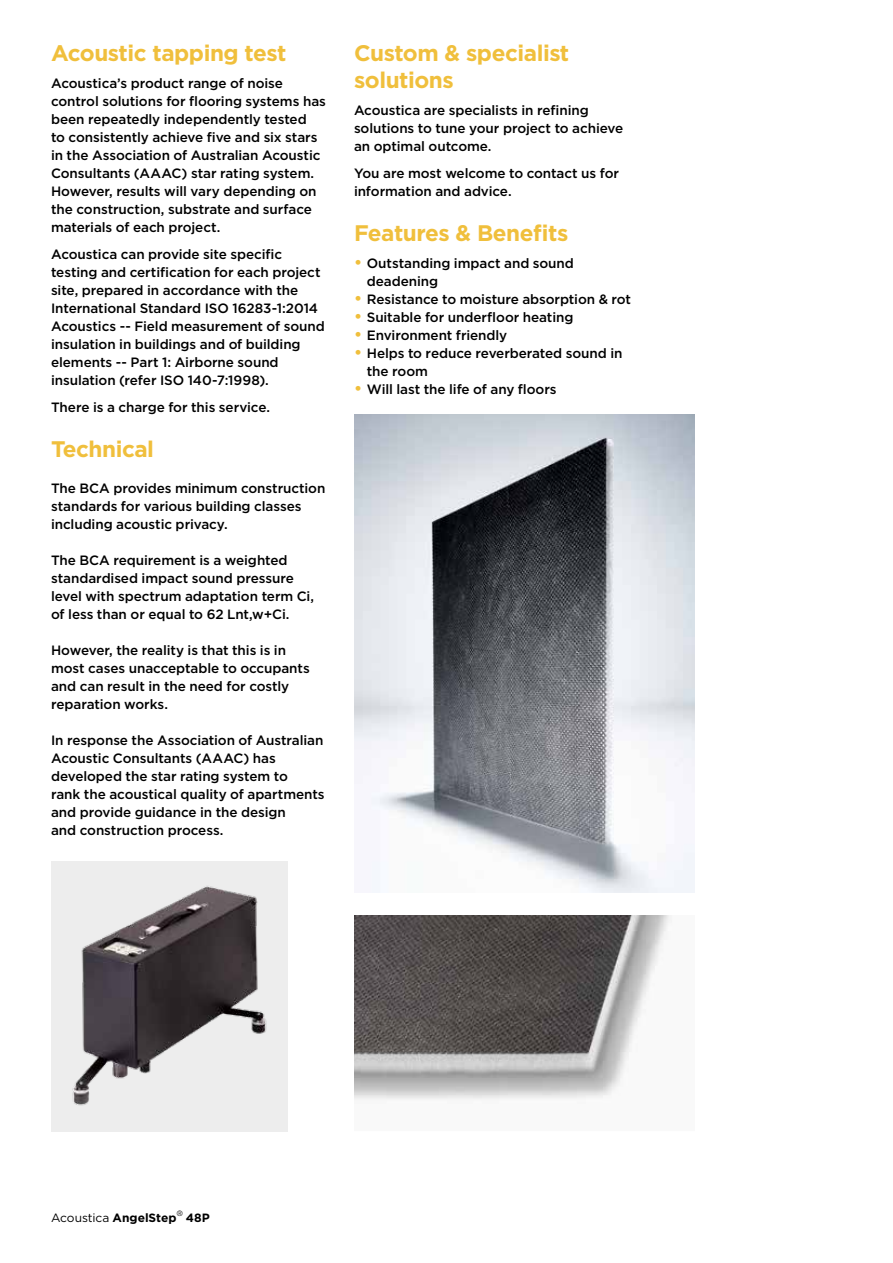
<style>
.page{position:relative;width:893px;height:1263px;background:#fff}
.page>*{position:absolute;margin:0;border:0;box-sizing:border-box;transform-origin:0 0}
.t1{font:700 22.5px/27px "Gotham";letter-spacing:-.02em;color:#f0bf3c}
.t2{font:500 13.5px/18px "Gotham";letter-spacing:-.005em;color:#000}
.t3{font:12px "Gotham";letter-spacing:-.005em;color:#000}
.t4{font:700 12px "Gotham";color:#000}
.t5{font:300 7.5px "Helvetica Neue LT Pro";color:#000}
.s1{font-weight:700;font-size:16.2px;color:#f0bf3c}
.s2{font-weight:700}
</style>
<div class="page">
<img style="left:354px;top:414px;width:340px;height:478px">
<img style="left:354px;top:916px;width:318px;height:184px">
<div style="left:51px;top:861px;width:236px;height:270px;background:#ededed"></div>
<img style="left:72px;top:886px;width:195px;height:220px">
<h1 class="t1" style="left:51px;top:39px;width:237px">Acoustic tapping test</h1>
<p class="t2" style="left:51px;top:74px;width:276px">Acoustica’s product range of noise control solutions for flooring systems has been repeatedly independently tested<br>to consistently achieve five and six stars in the Association of Australian Acoustic Consultants (AAAC) star rating system.<br>However, results will vary depending on the construction, substrate and surface materials of each project.</p>
<p class="t2" style="left:51px;top:245px;width:275px">Acoustica can provide site specific testing and certification for each project site, prepared in accordance with the International Standard ISO 16283-1:2014<br>Acoustics -- Field measurement of sound insulation in buildings and of building elements -- Part 1: Airborne sound insulation (refer ISO 140-7:1998).</p>
<p class="t2" style="left:51px;top:398px;width:221px">There is a charge for this service.</p>
<h1 class="t1" style="left:51px;top:435px;width:105px">Technical</h1>
<p class="t2" style="left:51px;top:479px;width:276px">The BCA provides minimum construction standards for various building classes including acoustic privacy.</p>
<p class="t2" style="left:51px;top:551px;width:264px">The BCA requirement is a weighted standardised impact sound pressure level with spectrum adaptation term Ci, of less than or equal to 62 Lnt,w+Ci.</p>
<p class="t2" style="left:51px;top:641px;width:260px">However, the reality is that this is in most cases unacceptable to occupants and can result in the need for costly reparation works.</p>
<p class="t2" style="left:51px;top:731px;width:275px">In response the Association of Australian Acoustic Consultants (AAAC) has developed the star rating system to<br>rank the acoustical quality of apartments and provide guidance in the design<br>and construction process.</p>
<h1 class="t1" style="left:354px;top:39px;width:217px">Custom &amp; specialist solutions</h1>
<p class="t2" style="left:354px;top:101px;width:271px">Acoustica are specialists in refining solutions to tune your project to achieve an optimal outcome.</p>
<p class="t2" style="left:354px;top:164px;width:267px">You are most welcome to contact us for information and advice.</p>
<h1 class="t1" style="left:354px;top:219px;width:216px">Features &amp; Benefits</h1>
<p class="t2" style="left:367px;top:254px;width:209px;text-indent:-13px"><span class="s1">•</span> Outstanding impact and sound deadening</p>
<p class="t2" style="left:354px;top:290px;width:279px"><span class="s1">•</span> Resistance to moisture absorption &amp; rot</p>
<p class="t2" style="left:354px;top:308px;width:221px"><span class="s1">•</span> Suitable for underfloor heating</p>
<p class="t2" style="left:354px;top:326px;width:155px"><span class="s1">•</span> Environment friendly</p>
<p class="t2" style="left:367px;top:344px;width:257px;text-indent:-13px"><span class="s1">•</span> Helps to reduce reverberated sound in the room</p>
<p class="t2" style="left:354px;top:380px;width:204px"><span class="s1">•</span> Will last the life of any floors</p>
<p class="t3" style="left:51px;top:1210px;width:127px">Acoustica <span class="s2">AngelStep</span></p>
<p class="t5" style="left:177px;top:1209px;width:7px">®</p>
<p class="t4" style="left:186px;top:1210px;width:26px">48P</p>
</div>
